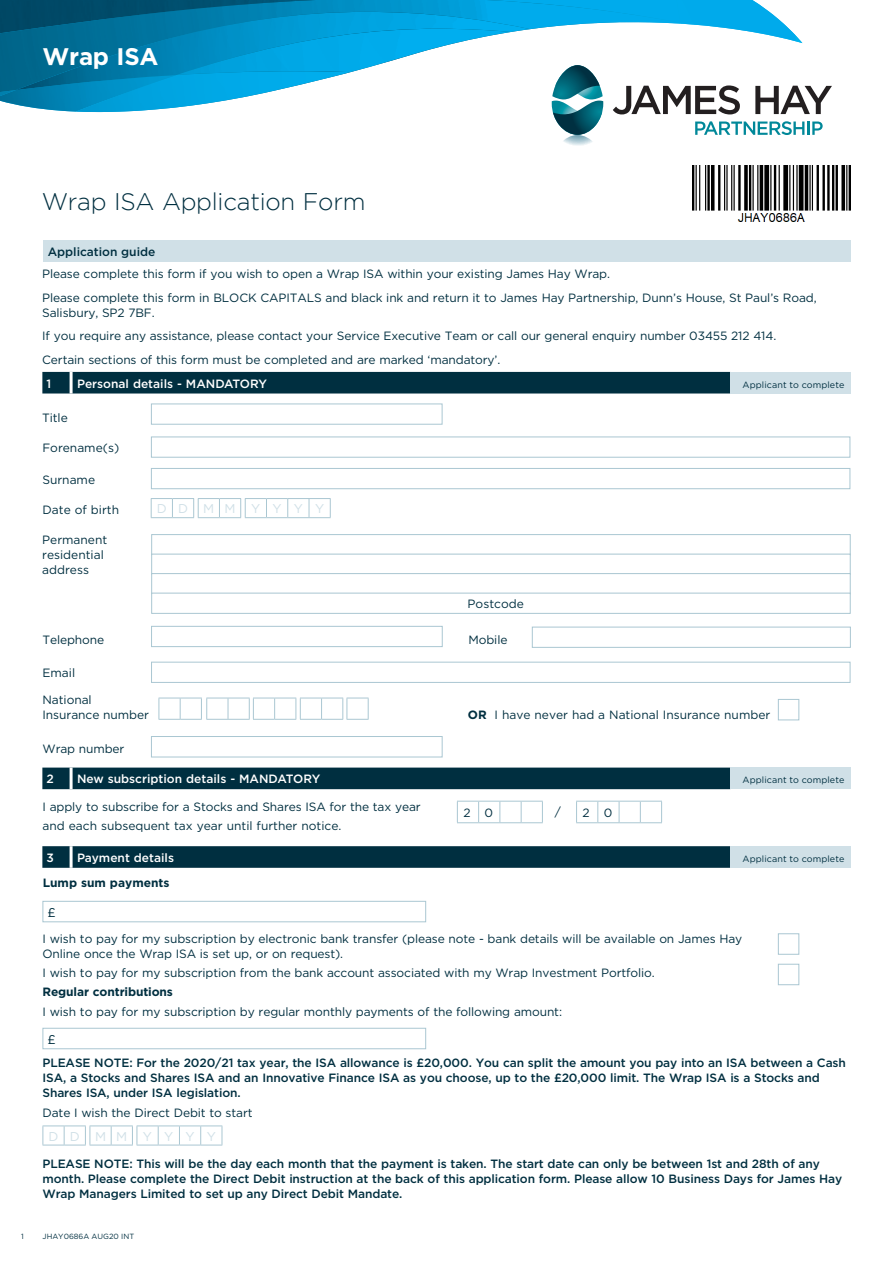
<style>
.page{position:relative;width:893px;height:1263px;background:#fff}
.page>*{position:absolute;margin:0;border:0;box-sizing:border-box;transform-origin:0 0}
.t1{font:300 24px "Gotham";letter-spacing:-.01em;color:#002f40}
.t2{font:700 24px "Gotham";letter-spacing:-.01em;color:#fff}
.t3{font:12.75px "Gotham";letter-spacing:.95em;color:#d0e0e7}
.t4{font:12.75px "Gotham";color:#002f40}
.t5{font:12px/15px "Gotham";letter-spacing:-.01em;color:#002f40}
.t6{font:500 12px/15px "Gotham";letter-spacing:-.01em;color:#002f40}
.t7{font:500 12px "Gotham";color:#fff}
.t8{font:700 12px "Gotham";letter-spacing:-.01em;color:#002f40}
.t9{font:9px "Gotham";letter-spacing:.01em;color:#002f40}
.t10{font:7.5px "Gotham";color:#002f40}
.s1{font-weight:700}
</style>
<div class="page">
<img style="left:0;top:92px;width:76px;height:20px">
<img style="left:76px;top:92px;width:192px;height:20px">
<img style="left:0;top:33px;width:277px;height:59px">
<img style="left:16px;top:33px;width:278px;height:57px">
<img style="left:177px;top:33px;width:117px;height:42px">
<img style="left:693px;top:0;width:89px;height:22px">
<img style="left:680px;top:0;width:13px;height:22px">
<img style="left:0;top:0;width:680px;height:33px">
<div style="left:43px;top:241px;width:808px;height:21px;background:#d0e0e7"></div>
<svg style="left:294px;top:22px;width:538px;height:124px"></svg>
<img style="left:692px;top:165px;width:158px;height:57px">
<div style="left:42px;top:372px;width:688px;height:21px;background:#002f40"></div>
<div style="left:730px;top:372px;width:120px;height:21px;background:#d0e0e7"></div>
<hr style="left:70px;top:372px;width:3px;height:21px;background:#fff">
<div style="left:42px;top:767px;width:688px;height:22px;background:#002f40"></div>
<div style="left:730px;top:767px;width:120px;height:22px;background:#d0e0e7"></div>
<hr style="left:70px;top:767px;width:3px;height:22px;background:#fff">
<svg style="left:42px;top:846px;width:688px;height:22px;background:#043243"></svg>
<div style="left:730px;top:846px;width:120px;height:22px;background:#d0e0e7"></div>
<hr style="left:70px;top:846px;width:3px;height:22px;background:#fff">
<div style="left:151px;top:404px;width:291px;height:21px;background:#fff;border:1px solid #aac7d2"></div>
<svg style="left:151px;top:498px;width:180px;height:20px"></svg>
<div style="left:151px;top:736px;width:291px;height:21px;background:#fff;border:1px solid #aac7d2"></div>
<div style="left:151px;top:437px;width:699px;height:21px;background:#fff;border:1px solid #aac7d2"></div>
<div style="left:151px;top:468px;width:699px;height:21px;background:#fff;border:1px solid #aac7d2"></div>
<div style="left:151px;top:534px;width:700px;height:21px;background:#fff;border:1px solid #aac7d2"></div>
<div style="left:151px;top:554px;width:700px;height:21px;background:#fff;border:1px solid #aac7d2"></div>
<div style="left:151px;top:573px;width:700px;height:21px;background:#fff;border:1px solid #aac7d2"></div>
<div style="left:151px;top:593px;width:700px;height:21px;background:#fff;border:1px solid #aac7d2"></div>
<div style="left:151px;top:626px;width:292px;height:21px;background:#fff;border:1px solid #aac7d2"></div>
<div style="left:532px;top:627px;width:319px;height:21px;background:#fff;border:1px solid #aac7d2"></div>
<div style="left:151px;top:662px;width:699px;height:21px;background:#fff;border:1px solid #aac7d2"></div>
<div style="left:778px;top:699px;width:21px;height:21px;background:#fff;border:1px solid #aac7d2"></div>
<div style="left:778px;top:933px;width:21px;height:22px;background:#fff;border:1px solid #aac7d2"></div>
<div style="left:778px;top:964px;width:21px;height:21px;background:#fff;border:1px solid #aac7d2"></div>
<svg style="left:159px;top:698px;width:210px;height:22px"></svg>
<svg style="left:457px;top:801px;width:86px;height:22px"></svg>
<svg style="left:576px;top:801px;width:86px;height:22px"></svg>
<div style="left:43px;top:901px;width:383px;height:21px;border:1px solid #aac7d2"></div>
<div style="left:43px;top:1028px;width:383px;height:21px;border:1px solid #aac7d2"></div>
<svg style="left:43px;top:1125px;width:180px;height:21px"></svg>
<h1 class="t2" style="left:43px;top:40px;width:117px">Wrap ISA</h1>
<h1 class="t1" style="left:42px;top:188px;width:325px">Wrap ISA Application Form</h1>
<p class="t6" style="left:48px;top:244px;width:109px">Application guide</p>
<p class="t5" style="left:42px;top:262px;width:776px;line-height:23.5px">Please complete this form if you wish to open a Wrap ISA within your existing James Hay Wrap.<br>Please complete this form in BLOCK CAPITALS and black ink and return it to James Hay Partnership, Dunn’s House, St Paul’s Road,</p>
<p class="t5" style="left:42px;top:300px;width:736px;line-height:23.5px">Salisbury, SP2 7BF.<br>If you require any assistance, please contact your Service Executive Team or call our general enquiry number 03455 212 414.<br>Certain sections of this form must be completed and are marked ‘mandatory’.</p>
<p class="t7" style="left:47px;top:375px;width:6px">1</p>
<p class="t7" style="left:77px;top:375px;width:191px">Personal details - MANDATORY</p>
<p class="t9" style="left:743px;top:379px;width:103px">Applicant to complete</p>
<p class="t5" style="left:42px;top:410px;width:27px">Title</p>
<p class="t5" style="left:42px;top:440px;width:78px">Forename(s)</p>
<p class="t5" style="left:42px;top:471px;width:54px">Surname</p>
<p class="t5" style="left:43px;top:502px;width:78px">Date of birth</p>
<p class="t3" style="left:157px;top:500px;width:169px">DD MM YYYY</p>
<p class="t5" style="left:42px;top:532px;width:67px">Permanent residential address</p>
<p class="t5" style="left:468px;top:596px;width:58px">Postcode</p>
<p class="t5" style="left:42px;top:632px;width:63px">Telephone</p>
<p class="t5" style="left:468px;top:632px;width:40px">Mobile</p>
<p class="t5" style="left:43px;top:665px;width:34px">Email</p>
<p class="t5" style="left:43px;top:692px;width:108px">National<br>Insurance number</p>
<p class="t5" style="left:43px;top:741px;width:83px">Wrap number</p>
<p class="t5" style="left:468px;top:707px;width:304px"><span class="s1">OR</span> I have never had a National Insurance number</p>
<p class="t7" style="left:47px;top:771px;width:9px">2</p>
<p class="t7" style="left:77px;top:771px;width:245px">New subscription details - MANDATORY</p>
<p class="t9" style="left:743px;top:774px;width:103px">Applicant to complete</p>
<p class="t5" style="left:43px;top:796px;width:380px;line-height:19.2px">I apply to subscribe for a Stocks and Shares ISA for the tax year and each subsequent tax year until further notice.</p>
<p class="t5" style="left:463px;top:805px;width:31px">2 0</p>
<p class="t5" style="left:555px;top:804px;width:8px">/</p>
<p class="t5" style="left:583px;top:805px;width:31px">2 0</p>
<p class="t7" style="left:47px;top:850px;width:9px">3</p>
<p class="t7" style="left:77px;top:850px;width:98px">Payment details</p>
<p class="t9" style="left:743px;top:853px;width:103px">Applicant to complete</p>
<p class="t8" style="left:43px;top:875px;width:128px">Lump sum payments</p>
<p class="t4" style="left:47px;top:905px;width:10px">£</p>
<p class="t5" style="left:43px;top:931px;width:701px">I wish to pay for my subscription by electronic bank transfer (please note - bank details will be available on James Hay<br>Online once the Wrap ISA is set up, or on request).</p>
<p class="t5" style="left:43px;top:965px;width:614px">I wish to pay for my subscription from the bank account associated with my Wrap Investment Portfolio.</p>
<p class="t8" style="left:43px;top:984px;width:132px">Regular contributions</p>
<p class="t5" style="left:43px;top:1004px;width:521px">I wish to pay for my subscription by regular monthly payments of the following amount:</p>
<p class="t4" style="left:47px;top:1032px;width:10px">£</p>
<p class="t6" style="left:43px;top:1055px;width:805px">PLEASE NOTE: For the 2020/21 tax year, the ISA allowance is £20,000. You can split the amount you pay into an ISA between a Cash<br>ISA, a Stocks and Shares ISA and an Innovative Finance ISA as you choose, up to the £20,000 limit. The Wrap ISA is a Stocks and<br>Shares ISA, under ISA legislation.</p>
<p class="t5" style="left:43px;top:1105px;width:212px">Date I wish the Direct Debit to start</p>
<p class="t3" style="left:49px;top:1128px;width:169px">DD MM YYYY</p>
<p class="t6" style="left:43px;top:1155px;width:801px">PLEASE NOTE: This will be the day each month that the payment is taken. The start date can only be between 1st and 28th of any month. Please complete the Direct Debit instruction at the back of this application form. Please allow 10 Business Days for James Hay<br>Wrap Managers Limited to set up any Direct Debit Mandate.</p>
<p class="t10" style="left:21px;top:1232px;width:4px">1</p>
<p class="t10" style="left:43px;top:1232px;width:93px">JHAY0686A AUG20 INT</p>
</div>
